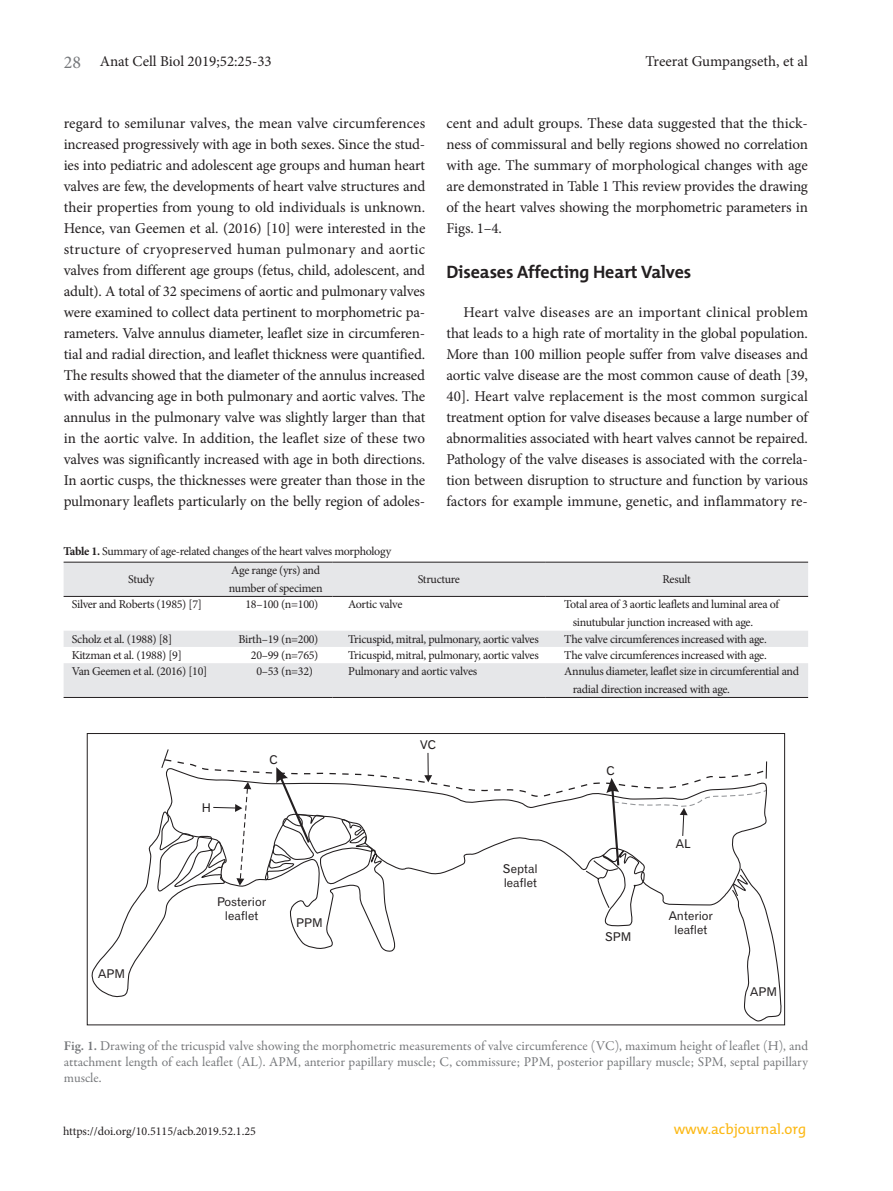
<style>
.page{position:relative;width:893px;height:1191px;background:#fff}
.page>*{position:absolute;margin:0;border:0;box-sizing:border-box;transform-origin:0 0}
.t1{font:700 18px "The Mix";letter-spacing:-.01em;color:#231f20}
.t2{font:15px/21px "Minion Pro";letter-spacing:-.01em;color:#231f20;text-align:justify}
.t3{font:14.7px "The Mix";color:#fcb814}
.t4{font:13.5px/16.2px "Garamond Premr Pro";color:#76787b;text-align:justify}
.t5{font:12px/18px "Minion Pro";letter-spacing:-.025em;color:#231f20}
.t6{font:12px/14.4px "Gothic 720 BT Roman B";color:#231f20;text-align:center}
.t7{font:12px "Minion Pro";color:#231f20}
.s1{font-size:18px;color:#76787b}
.s2{font-weight:700}
.s3{font-weight:600}
</style>
<div class="page">
<svg style="left:64px;top:563px;width:744px;height:134px;fill:#e6e7e9"></svg>
<hr style="left:64px;top:562px;width:155px;height:1px;background:#231f20">
<hr style="left:219px;top:562px;width:114px;height:1px;background:#231f20">
<hr style="left:333px;top:562px;width:212px;height:1px;background:#231f20">
<hr style="left:545px;top:562px;width:263px;height:1px;background:#231f20">
<hr style="left:64px;top:596px;width:155px;height:1px;background:#231f20">
<hr style="left:219px;top:596px;width:114px;height:1px;background:#231f20">
<hr style="left:333px;top:596px;width:212px;height:1px;background:#231f20">
<hr style="left:545px;top:596px;width:263px;height:1px;background:#231f20">
<hr style="left:64px;top:697px;width:155px;height:1px;background:#231f20">
<hr style="left:219px;top:697px;width:114px;height:1px;background:#231f20">
<hr style="left:333px;top:697px;width:212px;height:1px;background:#231f20">
<hr style="left:545px;top:697px;width:263px;height:1px;background:#231f20">
<svg style="left:90px;top:733px;width:692px;height:289px"></svg>
<svg style="left:164px;top:753px;width:604px;height:132px"></svg>
<svg style="left:165px;top:767px;width:602px;height:156px"></svg>
<p class="t2" style="left:64px;top:50px;width:210px"><span class="s1">28</span> Anat Cell Biol 2019;52:25-33</p>
<p class="t2" style="left:646px;top:50px;width:164px">Treerat Gumpangseth, et al</p>
<p class="t2" style="left:64px;top:113px;width:363px">regard to semilunar valves, the mean valve circumferences increased progressively with age in both sexes. Since the stud&shy;ies into pediatric and adolescent age groups and human heart valves are few, the developments of heart valve structures and their properties from young to old individuals is unknown.<br>Hence, van Geemen et al. (2016) [10] were interested in the structure of cryopreserved human pulmonary and aortic valves from different age groups (fetus, child, adolescent, and adult). A total of 32 specimens of aortic and pulmonary valves were examined to collect data pertinent to morphometric pa&shy;rameters. Valve annulus diameter, leaflet size in circumferen&shy;tial and radial direction, and leaflet thickness were quantified.<br>The results showed that the diameter of the annulus increased with advancing age in both pulmonary and aortic valves. The annulus in the pulmonary valve was slightly larger than that in the aortic valve. In addition, the leaflet size of these two valves was significantly increased with age in both directions.<br>In aortic cusps, the thicknesses were greater than those in the pulmonary leaflets particularly on the belly region of adoles-</p>
<p class="t2" style="left:446px;top:113px;width:363px">cent and adult groups. These data suggested that the thick&shy;ness of commissural and belly regions showed no correlation with age. The summary of morphological changes with age are demonstrated in Table 1 This review provides the drawing of the heart valves showing the morphometric parameters in Figs. 1–4.</p>
<p class="t1" style="left:446px;top:257px;width:246px">Diseases Affecting Heart Valves</p>
<p class="t2" style="left:446px;top:302px;width:363px;text-indent:17px">Heart valve diseases are an important clinical problem that leads to a high rate of mortality in the global population.<br>More than 100 million people suffer from valve diseases and aortic valve disease are the most common cause of death [39, 40]. Heart valve replacement is the most common surgical treatment option for valve diseases because a large number of abnormalities associated with heart valves cannot be repaired.<br>Pathology of the valve diseases is associated with the correla&shy;tion between disruption to structure and function by various factors for example immune, genetic, and inflammatory re-</p>
<p class="t5" style="left:64px;top:542px;width:329px"><span class="s2">Table 1.</span> Summary of age-related changes of the heart valves morphology</p>
<p class="t5" style="left:128px;top:570px;width:27px">Study</p>
<p class="t5" style="left:229px;top:561px;width:95px">Age range (yrs) and number of specimen</p>
<p class="t5" style="left:418px;top:570px;width:44px">Structure</p>
<p class="t5" style="left:662px;top:570px;width:30px">Result</p>
<p class="t5" style="left:72px;top:595px;width:132px">Silver and Roberts (1985) [7]</p>
<p class="t5" style="left:245px;top:595px;width:74px">18–100 (n=100)</p>
<p class="t5" style="left:348px;top:595px;width:56px">Aortic valve</p>
<p class="t5" style="left:573px;top:595px;width:208px;text-indent:-9px">Total area of 3 aortic leaflets and luminal area of sinutubular junction increased with age.</p>
<p class="t5" style="left:72px;top:630px;width:102px">Scholz et al. (1988) [8]</p>
<p class="t5" style="left:238px;top:630px;width:81px">Birth–19 (n=200)</p>
<p class="t5" style="left:348px;top:630px;width:192px">Tricuspid, mitral, pulmonary, aortic valves</p>
<p class="t5" style="left:564px;top:630px;width:204px">The valve circumferences increased with age.</p>
<p class="t5" style="left:72px;top:646px;width:112px">Kitzman et al. (1988) [9]</p>
<p class="t5" style="left:251px;top:646px;width:69px">20–99 (n=765)</p>
<p class="t5" style="left:348px;top:646px;width:192px">Tricuspid, mitral, pulmonary, aortic valves</p>
<p class="t5" style="left:564px;top:646px;width:204px">The valve circumferences increased with age.</p>
<p class="t5" style="left:72px;top:662px;width:137px">Van Geemen et al. (2016) [10]</p>
<p class="t5" style="left:256px;top:662px;width:58px">0–53 (n=32)</p>
<p class="t5" style="left:348px;top:662px;width:130px">Pulmonary and aortic valves</p>
<p class="t5" style="left:573px;top:662px;width:228px;text-indent:-9px">Annulus diameter, leaflet size in circumferential and radial direction increased with age.</p>
<p class="t6" style="left:98px;top:967px;width:28px">APM</p>
<p class="t6" style="left:202px;top:800px;width:11px">H</p>
<p class="t6" style="left:270px;top:752px;width:10px">C</p>
<p class="t6" style="left:217px;top:894px;width:51px">Posterior leaflet</p>
<p class="t6" style="left:296px;top:915px;width:28px">PPM</p>
<p class="t6" style="left:420px;top:737px;width:17px">VC</p>
<p class="t6" style="left:503px;top:861px;width:36px;text-align:left">Septal leaflet</p>
<p class="t6" style="left:607px;top:763px;width:10px">C</p>
<p class="t6" style="left:605px;top:930px;width:28px">SPM</p>
<p class="t6" style="left:676px;top:836px;width:16px">AL</p>
<p class="t6" style="left:669px;top:908px;width:46px">Anterior leaflet</p>
<p class="t6" style="left:750px;top:984px;width:28px">APM</p>
<p class="t4" style="left:64px;top:1038px;width:746px"><span class="s3">Fig. 1.</span> Drawing of the tricuspid valve showing the morphometric measurements of valve circumference (VC), maximum height of leaflet (H), and attachment length of each leaflet (AL). APM, anterior papillary muscle; C, commissure; PPM, posterior papillary muscle; SPM, septal papillary muscle.</p>
<p class="t7" style="left:63px;top:1123px;width:194px">https://doi.org/10.5115/acb.2019.52.1.25</p>
<p class="t3" style="left:674px;top:1117px;width:134px">www.acbjournal.org</p>
</div>
